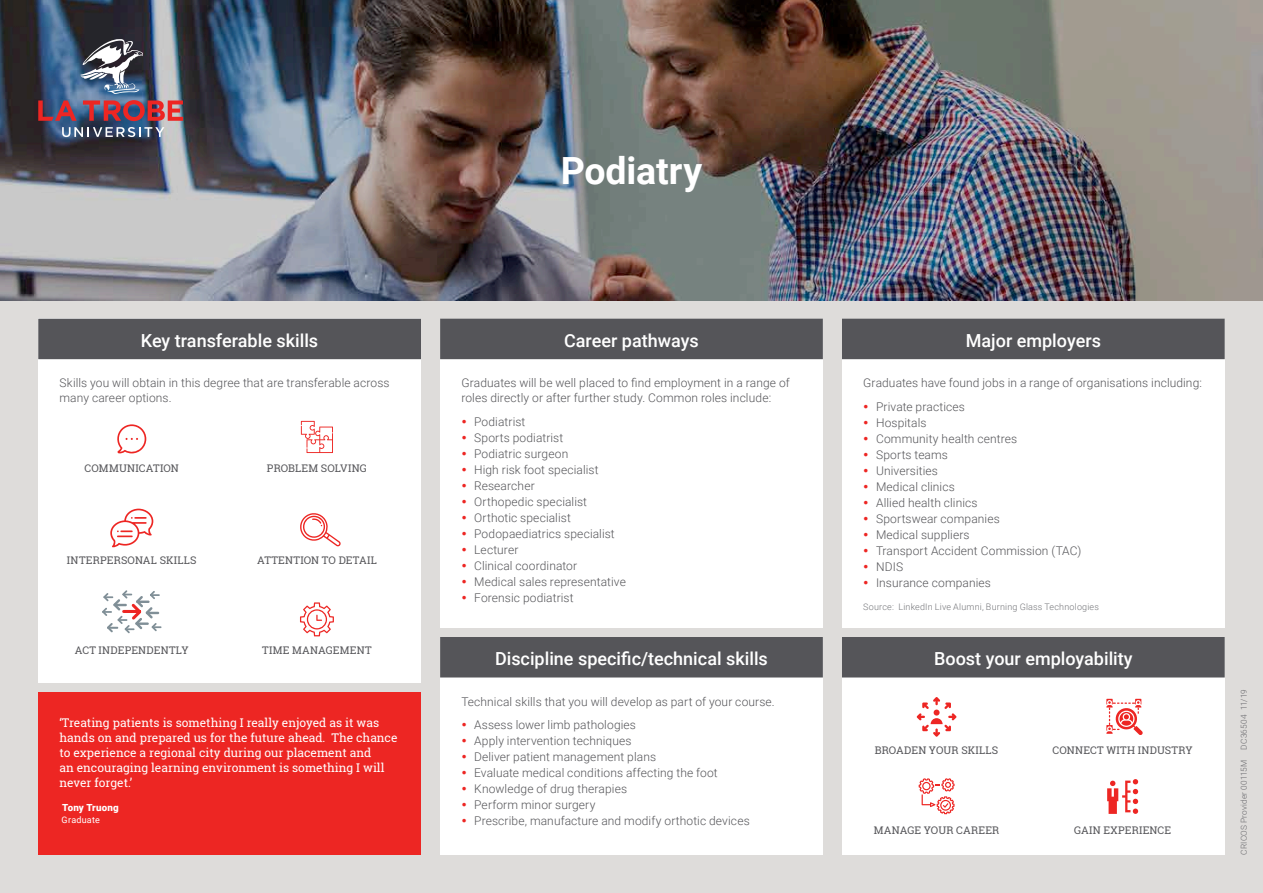
<style>
.page{position:relative;width:1263px;height:893px;background:#fff}
.page>*{position:absolute;margin:0;border:0;box-sizing:border-box;transform-origin:0 0}
.Course_title{font:700 37.5px "Roboto";letter-spacing:-.005em;color:#fff}
.Subheading_1{font:500 18px "Roboto";color:#fff}
.Body{font:300 12px/15px "Roboto";letter-spacing:.01em;color:#555559}
.Testimonial___Body{font:12px/15px "Roboto Slab";color:#fff}
.Proof_point{font:10.5px "Roboto Slab";letter-spacing:.015em;color:#555559}
.Testimonial___Name{font:900 9.75px "Roboto";letter-spacing:.02em;color:#fff}
.Source___Disclaimer{font:300 9px "Roboto";letter-spacing:.02em;color:#75767a}
.Testimonial___Title{font:9px "Roboto";letter-spacing:.025em;color:#fff}
.t1{font:300 8.25px "Roboto";letter-spacing:.025em;color:#69696d}
</style>
<div class="page">
<div style="left:0;top:301px;width:1263px;height:592px;background:#dedcda"></div>
<img style="left:0;top:0;width:1263px;height:301px">
<div style="left:38px;top:693px;width:383px;height:162px;background:#ed2623"></div>
<div style="left:440px;top:637px;width:383px;height:218px;background:#fff"></div>
<div style="left:440px;top:637px;width:383px;height:40px;background:#555559"></div>
<div style="left:440px;top:319px;width:383px;height:308px;background:#fff"></div>
<div style="left:440px;top:319px;width:383px;height:40px;background:#555559"></div>
<div style="left:842px;top:319px;width:383px;height:308px;background:#fff"></div>
<div style="left:842px;top:319px;width:383px;height:40px;background:#555559"></div>
<div style="left:38px;top:319px;width:383px;height:364px;background:#fff"></div>
<div style="left:38px;top:319px;width:383px;height:40px;background:#555559"></div>
<svg style="left:117px;top:424px;width:29px;height:29px"></svg>
<svg style="left:38px;top:100px;width:39px;height:21px"></svg>
<svg style="left:83px;top:100px;width:100px;height:21px;background:#9f4a59"></svg>
<svg style="left:62px;top:127px;width:102px;height:10px"></svg>
<svg style="left:80px;top:38px;width:63px;height:56px"></svg>
<div style="left:842px;top:637px;width:383px;height:218px;background:#fff"></div>
<div style="left:842px;top:637px;width:383px;height:40px;background:#555559"></div>
<svg style="left:1106px;top:699px;width:37px;height:36px"></svg>
<svg style="left:919px;top:778px;width:35px;height:36px"></svg>
<svg style="left:1107px;top:779px;width:31px;height:35px"></svg>
<svg style="left:917px;top:697px;width:39px;height:40px"></svg>
<svg style="left:301px;top:421px;width:32px;height:32px"></svg>
<svg style="left:110px;top:509px;width:43px;height:38px"></svg>
<svg style="left:300px;top:513px;width:41px;height:33px"></svg>
<svg style="left:102px;top:590px;width:59px;height:43px"></svg>
<svg style="left:300px;top:602px;width:34px;height:34px"></svg>
<p class="Subheading_1" style="left:141px;top:328px;width:179px">Key transferable skills</p>
<p class="Body" style="left:60px;top:375px;width:332px">Skills you will obtain in this degree that are transferable across many career options.</p>
<p class="Proof_point" style="left:85px;top:461px;width:96px">COMMUNICATION</p>
<p class="Proof_point" style="left:267px;top:461px;width:101px">PROBLEM SOLVING</p>
<p class="Proof_point" style="left:67px;top:553px;width:131px">INTERPERSONAL SKILLS</p>
<p class="Proof_point" style="left:257px;top:553px;width:121px">ATTENTION TO DETAIL</p>
<p class="Proof_point" style="left:75px;top:642px;width:115px">ACT INDEPENDENTLY</p>
<p class="Proof_point" style="left:262px;top:642px;width:111px">TIME MANAGEMENT</p>
<p class="Testimonial___Body" style="left:60px;top:715px;width:339px">‘Treating patients is something I really enjoyed as it was hands on and prepared us for the future ahead. The chance to experience a regional city during our placement and<br>an encouraging learning environment is something I will never forget.’</p>
<p class="Testimonial___Name" style="left:62px;top:800px;width:58px">Tony Truong</p>
<p class="Testimonial___Title" style="left:62px;top:813px;width:40px">Graduate</p>
<p class="Course_title" style="left:561px;top:144px;width:143px">Podiatry</p>
<p class="Subheading_1" style="left:564px;top:328px;width:136px">Career pathways</p>
<p class="Body" style="left:461px;top:375px;width:330px">Graduates will be well placed to find employment in a range of roles directly or after further study. Common roles include:</p>
<p class="Body" style="left:474px;top:414px;width:53px">Podiatrist</p>
<p class="Body" style="left:474px;top:430px;width:91px">Sports podiatrist</p>
<p class="Body" style="left:474px;top:446px;width:96px">Podiatric surgeon</p>
<p class="Body" style="left:474px;top:462px;width:126px">High risk foot specialist</p>
<p class="Body" style="left:474px;top:478px;width:62px">Researcher</p>
<p class="Body" style="left:474px;top:494px;width:114px">Orthopedic specialist</p>
<p class="Body" style="left:474px;top:510px;width:98px">Orthotic specialist</p>
<p class="Body" style="left:474px;top:526px;width:142px">Podopaediatrics specialist</p>
<p class="Body" style="left:474px;top:542px;width:46px">Lecturer</p>
<p class="Body" style="left:474px;top:558px;width:104px">Clinical coordinator</p>
<p class="Body" style="left:474px;top:574px;width:153px">Medical sales representative</p>
<p class="Body" style="left:474px;top:590px;width:101px">Forensic podiatrist</p>
<p class="Subheading_1" style="left:495px;top:646px;width:274px">Discipline specific/technical skills</p>
<p class="Body" style="left:461px;top:693px;width:315px">Technical skills that you will develop as part of your course.</p>
<p class="Body" style="left:474px;top:717px;width:163px">Assess lower limb pathologies</p>
<p class="Body" style="left:474px;top:733px;width:159px">Apply intervention techniques</p>
<p class="Body" style="left:474px;top:749px;width:183px">Deliver patient management plans</p>
<p class="Body" style="left:474px;top:765px;width:245px">Evaluate medical conditions affecting the foot</p>
<p class="Body" style="left:474px;top:781px;width:154px">Knowledge of drug therapies</p>
<p class="Body" style="left:474px;top:797px;width:123px">Perform minor surgery</p>
<p class="Body" style="left:474px;top:813px;width:277px">Prescribe, manufacture and modify orthotic devices</p>
<p class="Subheading_1" style="left:966px;top:328px;width:137px">Major employers</p>
<p class="Body" style="left:863px;top:375px;width:340px">Graduates have found jobs in a range of organisations including:</p>
<p class="Body" style="left:876px;top:399px;width:90px">Private practices</p>
<p class="Body" style="left:876px;top:415px;width:52px">Hospitals</p>
<p class="Body" style="left:876px;top:431px;width:143px">Community health centres</p>
<p class="Body" style="left:876px;top:447px;width:73px">Sports teams</p>
<p class="Body" style="left:876px;top:463px;width:63px">Universities</p>
<p class="Body" style="left:876px;top:479px;width:80px">Medical clinics</p>
<p class="Body" style="left:876px;top:495px;width:103px">Allied health clinics</p>
<p class="Body" style="left:876px;top:511px;width:125px">Sportswear companies</p>
<p class="Body" style="left:876px;top:527px;width:95px">Medical suppliers</p>
<p class="Body" style="left:876px;top:543px;width:207px">Transport Accident Commission (TAC)</p>
<p class="Body" style="left:876px;top:559px;width:29px">NDIS</p>
<p class="Body" style="left:876px;top:575px;width:116px">Insurance companies</p>
<p class="Source___Disclaimer" style="left:863px;top:601px;width:237px">Source: LinkedIn Live Alumni, Burning Glass Technologies</p>
<p class="Subheading_1" style="left:934px;top:646px;width:200px">Boost your employability</p>
<p class="Proof_point" style="left:875px;top:743px;width:125px">BROADEN YOUR SKILLS</p>
<p class="Proof_point" style="left:1052px;top:743px;width:142px">CONNECT WITH INDUSTRY</p>
<p class="Proof_point" style="left:874px;top:823px;width:127px">MANAGE YOUR CAREER</p>
<p class="Proof_point" style="left:1074px;top:823px;width:99px">GAIN EXPERIENCE</p>
<p class="t1" style="left:1238px;top:750px;width:62px;rotate:-90deg">DC36504 11/19</p>
<p class="t1" style="left:1238px;top:855px;width:96px;rotate:-90deg">CRICOS Provider 00115M</p>
</div>
